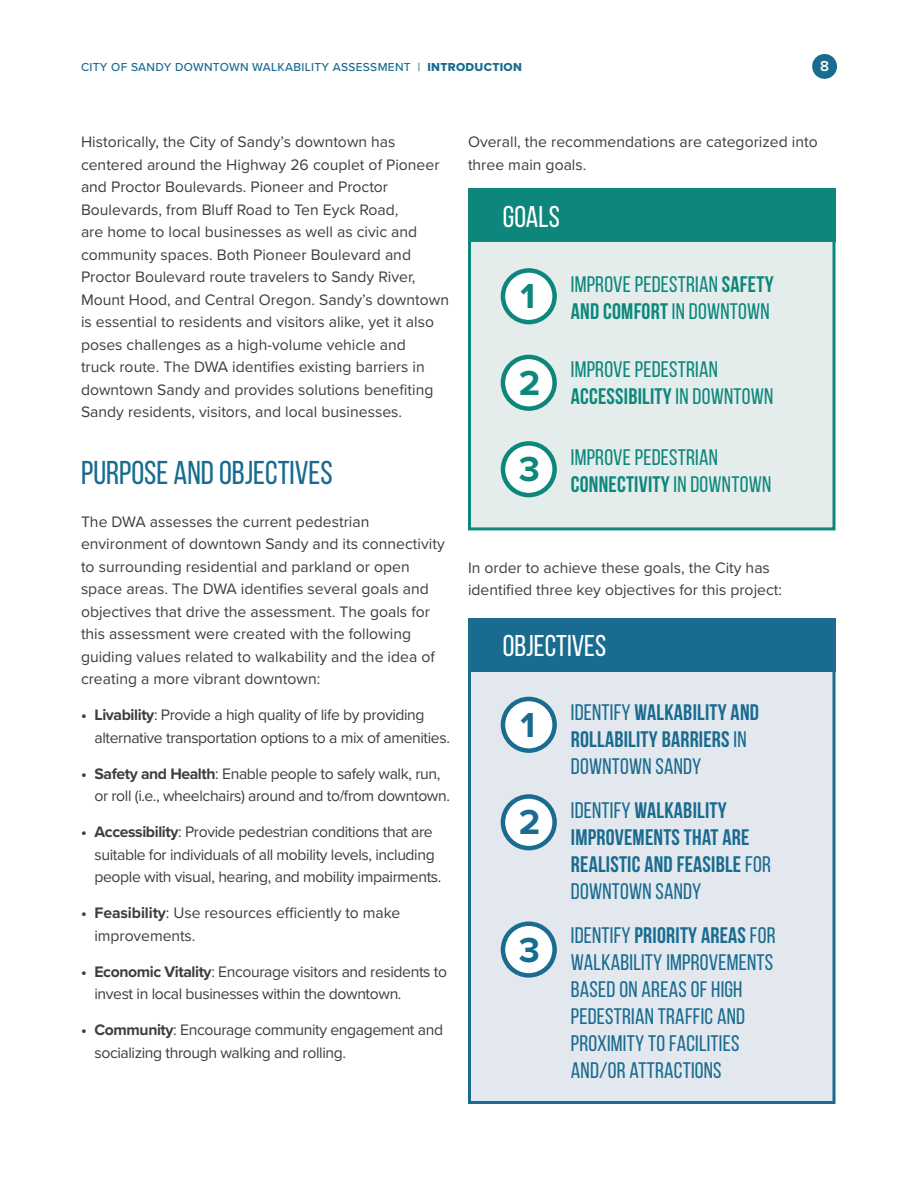
<style>
.page{position:relative;width:918px;height:1188px;background:#fff}
.page>*{position:absolute;margin:0;border:0;box-sizing:border-box;transform-origin:0 0}
.Callout_Heading{font:700 36px "Proxima Nova";color:#0d877c}
.Callout_Heading-2{font:700 36px "Proxima Nova";color:#196b90}
.Heading_1{font:33px "Bebas Neue";color:#196b90}
.Callout_Heading-3{font:30px "Bebas Neue";color:#fff}
.Callout_Body_1{font:700 22.5px/27px "Bebas Neue";letter-spacing:.01em;color:#196b90}
.Callout_Body_1-2{font:22.5px/27px "Bebas Neue";letter-spacing:.01em;color:#196b90}
.Callout_Body_1-3{font:22.5px/27px "Bebas Neue";letter-spacing:.01em;color:#0d877c}
.Body{font:15.75px/22.5px "Proxima Nova";color:#3e3e3f}
.Body-2{font:15.75px/22.5px "Proxima Nova";letter-spacing:-.025em;color:#3e3e3f}
.t1{font:600 15px "Proxima Nova";color:#fff}
.t2{font:500 12px "Proxima Nova";letter-spacing:.025em;color:#196b90}
.s1{font-family:"Proxima Nova Extrabld";font-weight:400}
.s2{font-weight:700}
.s3{font-weight:400}
</style>
<div class="page">
<div style="left:813px;top:55px;width:23px;height:23px;background:#196b90;border-radius:50%"></div>
<div style="left:812px;top:54px;width:25px;height:25px;border:2px solid #196b90;border-radius:50%"></div>
<div style="left:468px;top:224px;width:368px;height:306px;background:#e5edec;border:3px solid #0d877c"></div>
<div style="left:468px;top:188px;width:368px;height:54px;background:#0d877c"></div>
<div style="left:503px;top:270px;width:52px;height:52px;background:#fff;border-radius:50%"></div>
<div style="left:501px;top:268px;width:56px;height:56px;border:4px solid #0d877c;border-radius:50%"></div>
<div style="left:503px;top:357px;width:52px;height:52px;background:#fff;border-radius:50%"></div>
<div style="left:501px;top:355px;width:56px;height:56px;border:4px solid #0d877c;border-radius:50%"></div>
<div style="left:503px;top:443px;width:52px;height:52px;background:#fff;border-radius:50%"></div>
<div style="left:501px;top:441px;width:56px;height:56px;border:4px solid #0d877c;border-radius:50%"></div>
<div style="left:468px;top:652px;width:368px;height:452px;background:#e3e8ee;border:3px solid #196b90"></div>
<div style="left:468px;top:618px;width:368px;height:54px;background:#196b90"></div>
<div style="left:503px;top:699px;width:52px;height:52px;background:#fff;border-radius:50%"></div>
<div style="left:501px;top:697px;width:56px;height:56px;border:4px solid #196b90;border-radius:50%"></div>
<div style="left:503px;top:796px;width:52px;height:52px;background:#fff;border-radius:50%"></div>
<div style="left:501px;top:794px;width:56px;height:56px;border:4px solid #196b90;border-radius:50%"></div>
<div style="left:503px;top:924px;width:52px;height:51px;background:#fff;border-radius:50%"></div>
<div style="left:501px;top:921px;width:56px;height:57px;border:4px solid #196b90;border-radius:50%"></div>
<p class="t2" style="left:81px;top:58px;width:442px">CITY OF SANDY DOWNTOWN WALKABILITY ASSESSMENT | <span class="s1">INTRODUCTION</span></p>
<p class="t1" style="left:820px;top:55px;width:10px">8</p>
<p class="Body" style="left:81px;top:130px;width:370px">Historically, the City of Sandy’s downtown has centered around the Highway 26 couplet of Pioneer and Proctor Boulevards. Pioneer and Proctor Boulevards, from Bluff Road to Ten Eyck Road,<br>are home to local businesses as well as civic and community spaces. Both Pioneer Boulevard and Proctor Boulevard route travelers to Sandy River, Mount Hood, and Central Oregon. Sandy’s downtown is essential to residents and visitors alike, yet it also poses challenges as a high-volume vehicle and<br>truck route. The DWA identifies existing barriers in downtown Sandy and provides solutions benefiting Sandy residents, visitors, and local businesses.</p>
<p class="Heading_1" style="left:81px;top:455px;width:253px">PURPOSE AND OBJECTIVES</p>
<p class="Body" style="left:81px;top:510px;width:365px">The DWA assesses the current pedestrian environment of downtown Sandy and its connectivity to surrounding residential and parkland or open space areas. The DWA identifies several goals and objectives that drive the assessment. The goals for this assessment were created with the following guiding values related to walkability and the idea of creating a more vibrant downtown:</p>
<p class="Body-2" style="left:94px;top:703px;width:357px;text-indent:-14px"><span class="s2">• Livability</span>: Provide a high quality of life by providing alternative transportation options to a mix of amenities.</p>
<p class="Body-2" style="left:94px;top:762px;width:357px;text-indent:-14px"><span class="s2">• Safety and Health</span>: Enable people to safely walk, run, or roll (i.e., wheelchairs) around and to/from downtown.</p>
<p class="Body-2" style="left:94px;top:820px;width:348px;text-indent:-14px"><span class="s2">• Accessibility</span>: Provide pedestrian conditions that are suitable for individuals of all mobility levels, including people with visual, hearing, and mobility impairments.</p>
<p class="Body" style="left:94px;top:901px;width:307px;text-indent:-14px"><span class="s2">• Feasibility</span>: Use resources efficiently to make improvements.</p>
<p class="Body-2" style="left:94px;top:960px;width:354px;text-indent:-14px"><span class="s2">• Economic Vitality</span>: Encourage visitors and residents to invest in local businesses within the downtown.</p>
<p class="Body-2" style="left:94px;top:1018px;width:350px;text-indent:-14px"><span class="s2">• Community</span>: Encourage community engagement and socializing through walking and rolling.</p>
<p class="Body" style="left:468px;top:130px;width:351px">Overall, the recommendations are categorized into three main goals.</p>
<p class="Callout_Heading-3" style="left:503px;top:201px;width:59px">GOALS</p>
<p class="Callout_Heading" style="left:521px;top:270px;width:16px">1</p>
<p class="Callout_Heading" style="left:519px;top:356px;width:23px">2</p>
<p class="Callout_Heading" style="left:519px;top:443px;width:23px">3</p>
<p class="Callout_Body_1-3" style="left:571px;top:271px;width:204px">IMPROVE PEDESTRIAN <span class="s2">SAFETY<br>AND COMFORT</span> IN DOWNTOWN</p>
<p class="Callout_Body_1-3" style="left:571px;top:356px;width:204px">IMPROVE PEDESTRIAN<br><span class="s2">ACCESSIBILITY</span> IN DOWNTOWN</p>
<p class="Callout_Body_1-3" style="left:571px;top:444px;width:202px">IMPROVE PEDESTRIAN<br><span class="s2">CONNECTIVITY</span> IN DOWNTOWN</p>
<p class="Body" style="left:468px;top:556px;width:316px">In order to achieve these goals, the City has identified three key objectives for this project:</p>
<p class="Callout_Heading-3" style="left:503px;top:630px;width:105px">OBJECTIVES</p>
<p class="Callout_Heading-2" style="left:521px;top:698px;width:16px">1</p>
<p class="Callout_Heading-2" style="left:519px;top:796px;width:23px">2</p>
<p class="Callout_Heading-2" style="left:519px;top:923px;width:23px">3</p>
<p class="Callout_Body_1" style="left:571px;top:699px;width:190px"><span class="s3">IDENTIFY</span> WALKABILITY AND<br>ROLLABILITY BARRIERS <span class="s3">IN<br>DOWNTOWN SANDY</span></p>
<p class="Callout_Body_1" style="left:571px;top:797px;width:201px"><span class="s3">IDENTIFY</span> WALKABILITY<br>IMPROVEMENTS THAT ARE<br>REALISTIC AND FEASIBLE <span class="s3">FOR<br>DOWNTOWN SANDY</span></p>
<p class="Callout_Body_1-2" style="left:571px;top:921px;width:206px">IDENTIFY <span class="s2">PRIORITY AREAS</span> FOR<br>WALKABILITY IMPROVEMENTS<br>BASED ON AREAS OF HIGH<br>PEDESTRIAN TRAFFIC AND<br>PROXIMITY TO FACILITIES<br>AND/OR ATTRACTIONS</p>
</div>
